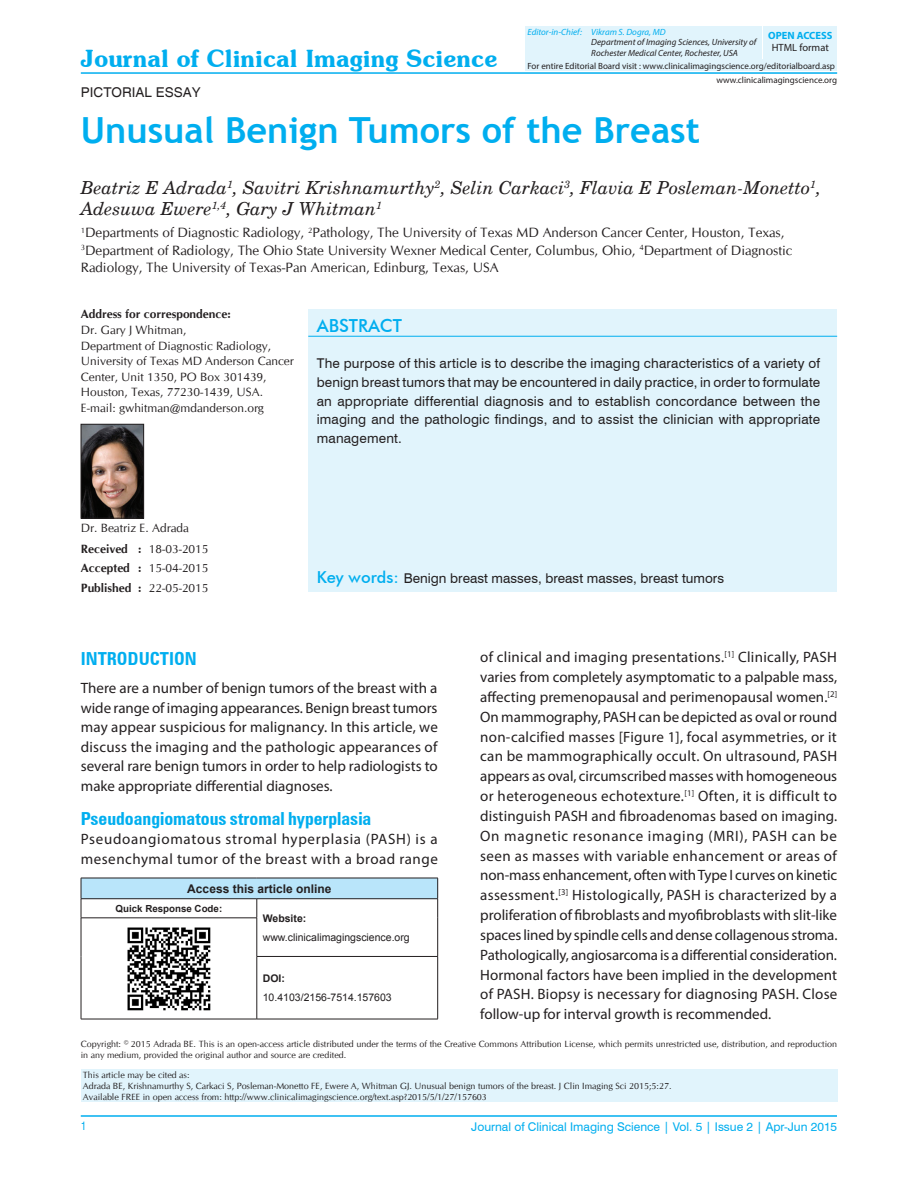
<style>
.page{position:relative;width:918px;height:1188px;background:#fff}
.page>*{position:absolute;margin:0;border:0;box-sizing:border-box;transform-origin:0 0}
.AT{font:700 36px "Trebuchet MS";color:#00aeef}
.JCIS{font:600 24px "Souvenir IT Cby BT";color:#00aeef}
.AU{font:italic 18px/21.5px "New Century Schlbk";color:#231f20}
.t1{font:700 condensed 18px "Zurich BT";color:#00aeef}
.ABSH{font:500 18px "Futura BT";color:#00aeef}
.TX{font:15px/19.8px "Myriad Pro";letter-spacing:.015em;color:#231f20;text-align:justify}
.TX-2{font:15px/19.5px "Myriad Pro";letter-spacing:.035em;color:#231f20}
.ABS{font:13.5px/18.9px "Swiss 721 BT";letter-spacing:.015em;color:#231f20;text-align:justify}
.AFF{font:13.5px/17.5px "CG Omega";color:#231f20}
.KWD{font:13.5px "Swiss 721 BT";color:#231f20}
.AH{font:13.5px "Helvetica";color:#231f20}
.ADD{font:12px/15.6px "CG Omega";color:#231f20}
.VRF{font:12px "Swiss 721 BT";color:#00aeef}
.HIS{font:12px "CG Omega";color:#231f20}
.ATAO{font:700 12px "Arial";color:#231f20}
.HIS-2{font:700 12px "CG Omega";color:#231f20}
.V_FOLIO{font:condensed 12px "Helvetica";color:#00aeef}
.WEB{font:10.5px "Arial";color:#231f20}
.WEB-2{font:700 10.5px "Arial";color:#231f20}
.OA{font:700 10.5px "Myriad Pro";color:#00aeef}
.HF{font:10.5px "Myriad Pro";color:#231f20}
.QRC{font:700 9.75px "Arial";color:#231f20}
.HTC{font:9px/10.8px "CG Omega";color:#231f20}
.E_WEB{font:9px "Myriad Pro";color:#231f20}
.E_AFF{font:italic 9px "Myriad Pro";color:#231f20}
.E_AU{font:italic 9px "Myriad Pro";color:#00aeef}
.s1{font-weight:700}
.s2{font-weight:400}
.s3{font-family:"Futura BT";font-weight:500;font-size:16.5px;color:#00aeef}
</style>
<div class="page">
<hr style="left:81px;top:1116px;width:756px;height:1px;background:#00aeef">
<hr style="left:81px;top:72px;width:756px;height:2px;background:#00aeef">
<div style="left:308px;top:309px;width:529px;height:283px;background:#e1f4fc"></div>
<hr style="left:308px;top:336px;width:529px;height:1px;background:#00aeef">
<div style="left:525px;top:60px;width:312px;height:11px;background:#e1f4fc"></div>
<div style="left:525px;top:26px;width:237px;height:32px;background:#e1f4fc"></div>
<div style="left:764px;top:26px;width:73px;height:32px;background:#e1f4fc"></div>
<div style="left:81px;top:878px;width:357px;height:21px;background:#b9e5fa"></div>
<hr style="left:81px;top:878px;width:176px;height:1px;background:#231f20">
<hr style="left:257px;top:878px;width:181px;height:1px;background:#231f20">
<hr style="left:81px;top:898px;width:176px;height:1px;background:#231f20">
<svg style="left:81px;top:878px;width:1px;height:40px"></svg>
<hr style="left:257px;top:898px;width:181px;height:1px;background:#231f20">
<svg style="left:437px;top:878px;width:1px;height:40px"></svg>
<hr style="left:437px;top:918px;width:1px;height:38px;background:#231f20">
<hr style="left:81px;top:918px;width:176px;height:1px;background:#231f20">
<hr style="left:81px;top:918px;width:1px;height:38px;background:#231f20">
<hr style="left:81px;top:956px;width:1px;height:63px;background:#231f20">
<hr style="left:437px;top:957px;width:1px;height:62px;background:#231f20">
<hr style="left:257px;top:1019px;width:181px;height:1px;background:#231f20">
<svg style="left:257px;top:899px;width:1px;height:19px"></svg>
<hr style="left:257px;top:918px;width:1px;height:38px;background:#231f20">
<hr style="left:257px;top:957px;width:1px;height:62px;background:#231f20">
<hr style="left:81px;top:1019px;width:176px;height:1px;background:#231f20">
<hr style="left:257px;top:956px;width:181px;height:1px;background:#231f20">
<img style="left:127px;top:927px;width:84px;height:84px">
<div style="left:81px;top:1069px;width:756px;height:33px;background:#e1f4fc"></div>
<img style="left:83px;top:426px;width:59px;height:90px">
<div style="left:81px;top:424px;width:63px;height:94px;border:1px solid #231f20"></div>
<p class="JCIS" style="left:81px;top:44px;width:418px">Journal of Clinical Imaging Science</p>
<p class="AH" style="left:81px;top:85px;width:122px">PICTORIAL ESSAY</p>
<p class="E_AU" style="left:528px;top:26px;width:140px">Editor‑in‑Chief: Vikram S. Dogra, MD</p>
<p class="E_AFF" style="left:591px;top:37px;width:167px">Department of Imaging Sciences, University of</p>
<p class="E_AFF" style="left:591px;top:48px;width:148px">Rochester Medical Center, Rochester, USA</p>
<p class="OA" style="left:768px;top:28px;width:66px">OPEN ACCESS</p>
<p class="HF" style="left:772px;top:41px;width:59px">HTML format</p>
<p class="E_WEB" style="left:528px;top:60px;width:309px">For entire Editorial Board visit : www.clinicalimagingscience.org/editorialboard.asp</p>
<p class="E_WEB" style="left:716px;top:74px;width:122px">www.clinicalimagingscience.org</p>
<p class="AT" style="left:81px;top:107px;width:621px">Unusual Benign Tumors of the Breast</p>
<p class="AU" style="left:81px;top:177px;width:742px">Beatriz E Adrada<sup>1</sup>, Savitri Krishnamurthy<sup>2</sup>, Selin Carkaci<sup>3</sup>, Flavia E Posleman‑Monetto<sup>1</sup>,<br>Adesuwa Ewere<sup>1,4</sup>, Gary J Whitman<sup>1</sup></p>
<p class="AFF" style="left:81px;top:224px;width:713px"><sup>1</sup>Departments of Diagnostic Radiology, <sup>2</sup>Pathology, The University of Texas MD Anderson Cancer Center, Houston, Texas,<br><sup>3</sup>Department of Radiology, The Ohio State University Wexner Medical Center, Columbus, Ohio, <sup>4</sup>Department of Diagnostic<br>Radiology, The University of Texas‑Pan American, Edinburg, Texas, USA</p>
<p class="ADD" style="left:81px;top:307px;width:214px"><span class="s1">Address for correspondence:<br></span>Dr. Gary J Whitman,<br>Department of Diagnostic Radiology,<br>University of Texas MD Anderson Cancer<br>Center, Unit 1350, PO Box 301439,<br>Houston, Texas, 77230‑1439, USA.<br>E‑mail: gwhitman@mdanderson.org</p>
<p class="ABSH" style="left:317px;top:314px;width:87px">ABSTRACT</p>
<p class="ABS" style="left:317px;top:353px;width:505px">The purpose of this article is to describe the imaging characteristics of a variety of benign breast tumors that may be encountered in daily practice, in order to formulate an appropriate differential diagnosis and to establish concordance between the imaging and the pathologic findings, and to assist the clinician with appropriate management.</p>
<p class="ADD" style="left:81px;top:520px;width:110px">Dr. Beatriz E. Adrada</p>
<p class="HIS" style="left:81px;top:541px;width:129px"><span class="s1">Received :</span> 18‑03‑2015</p>
<p class="HIS" style="left:81px;top:561px;width:129px"><span class="s1">Accepted :</span> 15‑04‑2015</p>
<p class="HIS-2" style="left:81px;top:581px;width:129px">Published : <span class="s2">22-05-2015</span></p>
<p class="KWD" style="left:317px;top:570px;width:409px"><span class="s3">Key words:</span> Benign breast masses, breast masses, breast tumors</p>
<h1 class="t1" style="left:81px;top:648px;width:117px">INTRODUCTION</h1>
<p class="TX" style="left:81px;top:678px;width:359px">There are a number of benign tumors of the breast with a wide range of imaging appearances. Benign breast tumors may appear suspicious for malignancy. In this article, we discuss the imaging and the pathologic appearances of several rare benign tumors in order to help radiologists to make appropriate differential diagnoses.</p>
<h2 class="t1" style="left:81px;top:808px;width:292px">Pseudoangiomatous stromal hyperplasia</h2>
<p class="TX-2" style="left:81px;top:829px;width:359px">Pseudoangiomatous stromal hyperplasia (PASH) is a mesenchymal tumor of the breast with a broad range</p>
<p class="ATAO" style="left:187px;top:881px;width:146px">Access this article online</p>
<p class="QRC" style="left:116px;top:902px;width:108px">Quick Response Code:</p>
<p class="WEB-2" style="left:263px;top:912px;width:45px">Website:</p>
<p class="WEB" style="left:263px;top:930px;width:149px">www.clinicalimagingscience.org</p>
<p class="WEB-2" style="left:263px;top:972px;width:24px">DOI:</p>
<p class="WEB" style="left:263px;top:990px;width:131px">10.4103/2156-7514.157603</p>
<p class="TX" style="left:480px;top:647px;width:359px">of clinical and imaging presentations.<sup>[1]</sup> Clinically, PASH varies from completely asymptomatic to a palpable mass, affecting premenopausal and perimenopausal women.<sup>[2] </sup>On mammography, PASH can be depicted as oval or round non‑calcified masses [Figure 1], focal asymmetries, or it can be mammographically occult. On ultrasound, PASH appears as oval, circumscribed masses with homogeneous or heterogeneous echotexture.<sup>[1]</sup> Often, it is difficult to distinguish PASH and fibroadenomas based on imaging.<br>On magnetic resonance imaging (MRI), PASH can be seen as masses with variable enhancement or areas of non‑mass enhancement, often with Type I curves on kinetic assessment.<sup>[3]</sup> Histologically, PASH is characterized by a proliferation of fibroblasts and myofibroblasts with slit‑like spaces lined by spindle cells and dense collagenous stroma.<br>Pathologically, angiosarcoma is a differential consideration.<br>Hormonal factors have been implied in the development of PASH. Biopsy is necessary for diagnosing PASH. Close follow‑up for interval growth is recommended.</p>
<p class="HTC" style="left:81px;top:1039px;width:758px">Copyright: © 2015 Adrada BE. This is an open‑access article distributed under the terms of the Creative Commons Attribution License, which permits unrestricted use, distribution, and reproduction in any medium, provided the original author and source are credited.</p>
<p class="HTC" style="left:83px;top:1070px;width:108px">This article may be cited as:</p>
<p class="HTC" style="left:83px;top:1081px;width:590px">Adrada BE, Krishnamurthy S, Carkaci S, Posleman-Monetto FE, Ewere A, Whitman GJ. Unusual benign tumors of the breast. J Clin Imaging Sci 2015;5:27.</p>
<p class="HTC" style="left:83px;top:1091px;width:405px">Available FREE in open access from: http://www.clinicalimagingscience.org/text.asp?2015/5/1/27/157603</p>
<p class="V_FOLIO" style="left:81px;top:1119px;width:7px">1</p>
<p class="VRF" style="left:471px;top:1119px;width:367px">Journal of Clinical Imaging Science | Vol. 5 | Issue 2 | Apr-Jun 2015</p>
</div>
